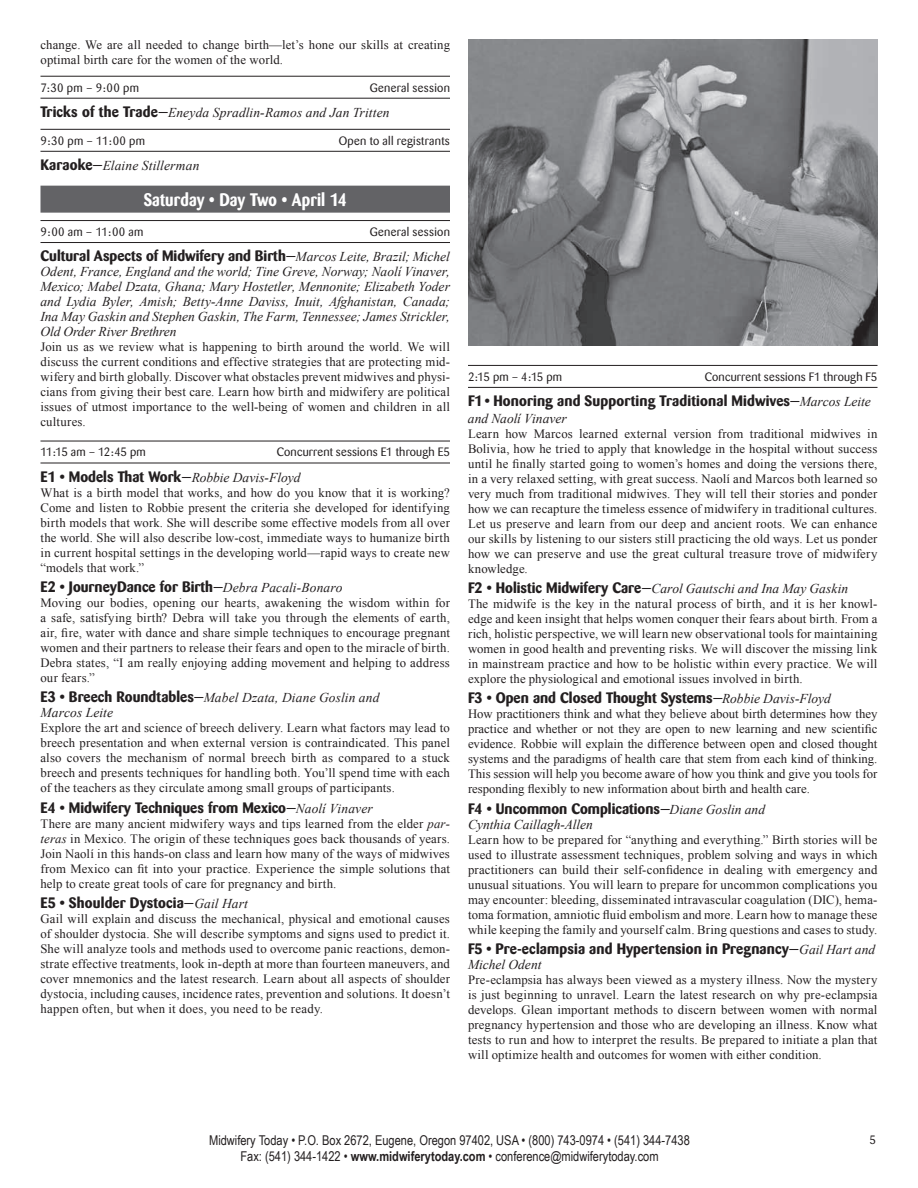
<style>
.page{position:relative;width:918px;height:1188px;background:#fff}
.page>*{position:absolute;margin:0;border:0;box-sizing:border-box;transform-origin:0 0}
.t1{font:700 18px "Barmeno";letter-spacing:.005em;color:#fff;scale:.9 1}
.t2{font:700 15px "Barmeno";color:#231f20}
.t3{font:italic 13.5px/15px "Times New Roman";letter-spacing:.005em;color:#231f20;text-align:justify}
.t4{font:13.5px/16.2px "Arial Narrow";color:#231f20;text-align:center}
.t5{font:12.75px/15px "Times New Roman";letter-spacing:.01em;color:#231f20;text-align:justify}
.t6{font:12px "Barmeno";letter-spacing:.02em;color:#231f20}
.t7{font:12px "Barmeno";letter-spacing:-.04em;color:#231f20}
.s1{font-family:"Barmeno";font-weight:700;font-style:normal;font-size:15px}
.s2{font-family:"Times New Roman";font-weight:400;font-style:italic;font-size:13.5px}
.s3{font-style:italic}
.s4{font-weight:700}
</style>
<div class="page">
<hr style="left:40px;top:76px;width:410px;height:1px;background:#231f20">
<hr style="left:40px;top:98px;width:410px;height:1px;background:#231f20">
<hr style="left:40px;top:129px;width:410px;height:1px;background:#231f20">
<hr style="left:40px;top:151px;width:410px;height:1px;background:#231f20">
<div style="left:40px;top:186px;width:410px;height:27px;background:#636366"></div>
<hr style="left:40px;top:220px;width:410px;height:1px;background:#231f20">
<hr style="left:40px;top:242px;width:410px;height:1px;background:#231f20">
<hr style="left:40px;top:441px;width:410px;height:1px;background:#231f20">
<hr style="left:40px;top:463px;width:410px;height:1px;background:#231f20">
<hr style="left:468px;top:365px;width:410px;height:1px;background:#231f20">
<hr style="left:468px;top:387px;width:410px;height:1px;background:#231f20">
<img style="left:468px;top:40px;width:410px;height:306px">
<p class="t5" style="left:40px;top:37px;width:411px">change. We are all needed to change birth—let’s hone our skills at creating optimal birth care for the women of the world.</p>
<p class="t6" style="left:40px;top:81px;width:100px">7:30 pm – 9:00 pm</p>
<p class="t6" style="left:370px;top:81px;width:82px">General session</p>
<p class="t3" style="left:40px;top:105px;width:351px"><span class="s1">Tricks of the Trade—</span>Eneyda Spradlin-Ramos and Jan Tritten</p>
<p class="t6" style="left:40px;top:134px;width:106px">9:30 pm – 11:00 pm</p>
<p class="t6" style="left:339px;top:134px;width:113px">Open to all registrants</p>
<p class="t3" style="left:40px;top:158px;width:160px"><span class="s1">Karaoke—</span>Elaine Stillerman</p>
<h1 class="t1" style="left:144px;top:189px;width:227px">Saturday • Day Two • April 14</h1>
<p class="t6" style="left:40px;top:225px;width:104px">9:00 am – 11:00 am</p>
<p class="t6" style="left:370px;top:225px;width:82px">General session</p>
<p class="t2" style="left:40px;top:247px;width:411px">Cultural Aspects of Midwifery and Birth—<span class="s2">Marcos Leite, Brazil; Michel</span></p>
<p class="t3" style="left:41px;top:264px;width:411px">Odent, France, England and the world; Tine Greve, Norway; Naolí Vinaver, Mexico; Mabel Dzata, Ghana; Mary Hostetler, Mennonite; Elizabeth Yoder and Lydia Byler, Amish; Betty-Anne Daviss, Inuit, Afghanistan, Canada; Ina May Gaskin and Stephen Gaskin, The Farm, Tennessee; James Strickler, Old Order River Brethren</p>
<p class="t5" style="left:40px;top:339px;width:411px">Join us as we review what is happening to birth around the world. We will discuss the current conditions and effective strategies that are protecting mid&shy;wifery and birth globally. Discover what obstacles prevent midwives and physi&shy;cians from giving their best care. Learn how birth and midwifery are political issues of utmost importance to the well-being of women and children in all cultures.</p>
<p class="t7" style="left:40px;top:445px;width:107px">11:15 am – 12:45 pm</p>
<p class="t6" style="left:277px;top:445px;width:175px">Concurrent sessions E1 through E5</p>
<p class="t2" style="left:40px;top:467px;width:261px">E1 • Models That Work—<span class="s2">Robbie Davis-Floyd</span></p>
<p class="t5" style="left:40px;top:485px;width:411px">What is a birth model that works, and how do you know that it is working?<br>Come and listen to Robbie present the criteria she developed for identifying birth models that work. She will describe some effective models from all over the world. She will also describe low-cost, immediate ways to humanize birth in current hospital settings in the developing world—rapid ways to create new “models that work.”</p>
<p class="t2" style="left:40px;top:578px;width:304px">E2 • JourneyDance for Birth—<span class="s2">Debra Pacali-Bonaro</span></p>
<p class="t5" style="left:40px;top:595px;width:411px">Moving our bodies, opening our hearts, awakening the wisdom within for a safe, satisfying birth? Debra will take you through the elements of earth, air, fire, water with dance and share simple techniques to encourage pregnant women and their partners to release their fears and open to the miracle of birth.<br>Debra states, “I am really enjoying adding movement and helping to address our fears.”</p>
<p class="t3" style="left:40px;top:690px;width:341px"><span class="s1">E3 • Breech Roundtables—</span>Mabel Dzata, Diane Goslin and<br>Marcos Leite</p>
<p class="t5" style="left:40px;top:721px;width:411px">Explore the art and science of breech delivery. Learn what factors may lead to breech presentation and when external version is contraindicated. This panel also covers the mechanism of normal breech birth as compared to a stuck breech and presents techniques for handling both. You’ll spend time with each of the teachers as they circulate among small groups of participants.</p>
<p class="t2" style="left:40px;top:799px;width:334px">E4 • Midwifery Techniques from Mexico—<span class="s2">Naolí Vinaver</span></p>
<p class="t5" style="left:40px;top:816px;width:411px">There are many ancient midwifery ways and tips learned from the elder <span class="s3">par&shy;teras</span> in Mexico. The origin of these techniques goes back thousands of years.<br>Join Naolí in this hands-on class and learn how many of the ways of midwives from Mexico can fit into your practice. Experience the simple solutions that help to create great tools of care for pregnancy and birth.</p>
<p class="t2" style="left:40px;top:894px;width:209px">E5 • Shoulder Dystocia—<span class="s2">Gail Hart</span></p>
<p class="t5" style="left:40px;top:911px;width:411px">Gail will explain and discuss the mechanical, physical and emotional causes of shoulder dystocia. She will describe symptoms and signs used to predict it.<br>She will analyze tools and methods used to overcome panic reactions, demon&shy;strate effective treatments, look in-depth at more than fourteen maneuvers, and cover mnemonics and the latest research. Learn about all aspects of shoulder dystocia, including causes, incidence rates, prevention and solutions. It doesn’t happen often, but when it does, you need to be ready.</p>
<p class="t6" style="left:468px;top:370px;width:96px">2:15 pm – 4:15 pm</p>
<p class="t6" style="left:705px;top:370px;width:174px">Concurrent sessions F1 through F5</p>
<p class="t2" style="left:468px;top:392px;width:404px">F1 • Honoring and Supporting Traditional Midwives—<span class="s2">Marcos Leite</span></p>
<p class="t3" style="left:468px;top:410px;width:100px">and Naolí Vinaver</p>
<p class="t5" style="left:468px;top:426px;width:411px">Learn how Marcos learned external version from traditional midwives in Bolivia, how he tried to apply that knowledge in the hospital without success until he finally started going to women’s homes and doing the versions there, in a very relaxed setting, with great success. Naolí and Marcos both learned so very much from traditional midwives. They will tell their stories and ponder how we can recapture the timeless essence of midwifery in traditional cultures.<br>Let us preserve and learn from our deep and ancient roots. We can enhance our skills by listening to our sisters still practicing the old ways. Let us ponder how we can preserve and use the great cultural treasure trove of midwifery knowledge.</p>
<p class="t3" style="left:468px;top:581px;width:382px"><span class="s1">F2 • Holistic Midwifery Care—</span>Carol Gautschi and Ina May Gaskin</p>
<p class="t5" style="left:468px;top:596px;width:411px">The midwife is the key in the natural process of birth, and it is her knowl&shy;edge and keen insight that helps women conquer their fears about birth. From a rich, holistic perspective, we will learn new observational tools for maintaining women in good health and preventing risks. We will discover the missing link in mainstream practice and how to be holistic within every practice. We will explore the physiological and emotional issues involved in birth.</p>
<p class="t2" style="left:468px;top:689px;width:364px">F3 • Open and Closed Thought Systems—<span class="s2">Robbie Davis-Floyd</span></p>
<p class="t5" style="left:468px;top:706px;width:411px">How practitioners think and what they believe about birth determines how they practice and whether or not they are open to new learning and new scientific evidence. Robbie will explain the difference between open and closed thought systems and the paradigms of health care that stem from each kind of thinking.<br>This session will help you become aware of how you think and give you tools for responding flexibly to new information about birth and health care.</p>
<p class="t2" style="left:468px;top:799px;width:299px">F4 • Uncommon Complications—<span class="s2">Diane Goslin and</span></p>
<p class="t3" style="left:468px;top:816px;width:126px">Cynthia Caillagh-Allen</p>
<p class="t5" style="left:468px;top:832px;width:411px">Learn how to be prepared for “anything and everything.” Birth stories will be used to illustrate assessment techniques, problem solving and ways in which practitioners can build their self-confidence in dealing with emergency and unusual situations. You will learn to prepare for uncommon complications you may encounter: bleeding, disseminated intravascular coagulation (DIC), hema&shy;toma formation, amniotic fluid embolism and more. Learn how to manage these while keeping the family and yourself calm. Bring questions and cases to study.</p>
<p class="t2" style="left:468px;top:940px;width:409px">F5 • Pre-eclampsia and Hypertension in Pregnancy—<span class="s2">Gail Hart and</span></p>
<p class="t3" style="left:468px;top:957px;width:75px">Michel Odent</p>
<p class="t5" style="left:468px;top:972px;width:411px">Pre-eclampsia has always been viewed as a mystery illness. Now the mystery is just beginning to unravel. Learn the latest research on why pre-eclampsia develops. Glean important methods to discern between women with normal pregnancy hypertension and those who are developing an illness. Know what tests to run and how to interpret the results. Be prepared to initiate a plan that will optimize health and outcomes for women with either condition.</p>
<p class="t4" style="left:209px;top:1132px;width:482px">Midwifery Today • P.O. Box 2672, Eugene, Oregon 97402, USA • (800) 743-0974 • (541) 344-7438<br>Fax: (541) 344-1422 • <span class="s4">www.midwiferytoday.com</span> • conference@midwiferytoday.com</p>
<p class="t6" style="left:869px;top:1133px;width:8px">5</p>
</div>
